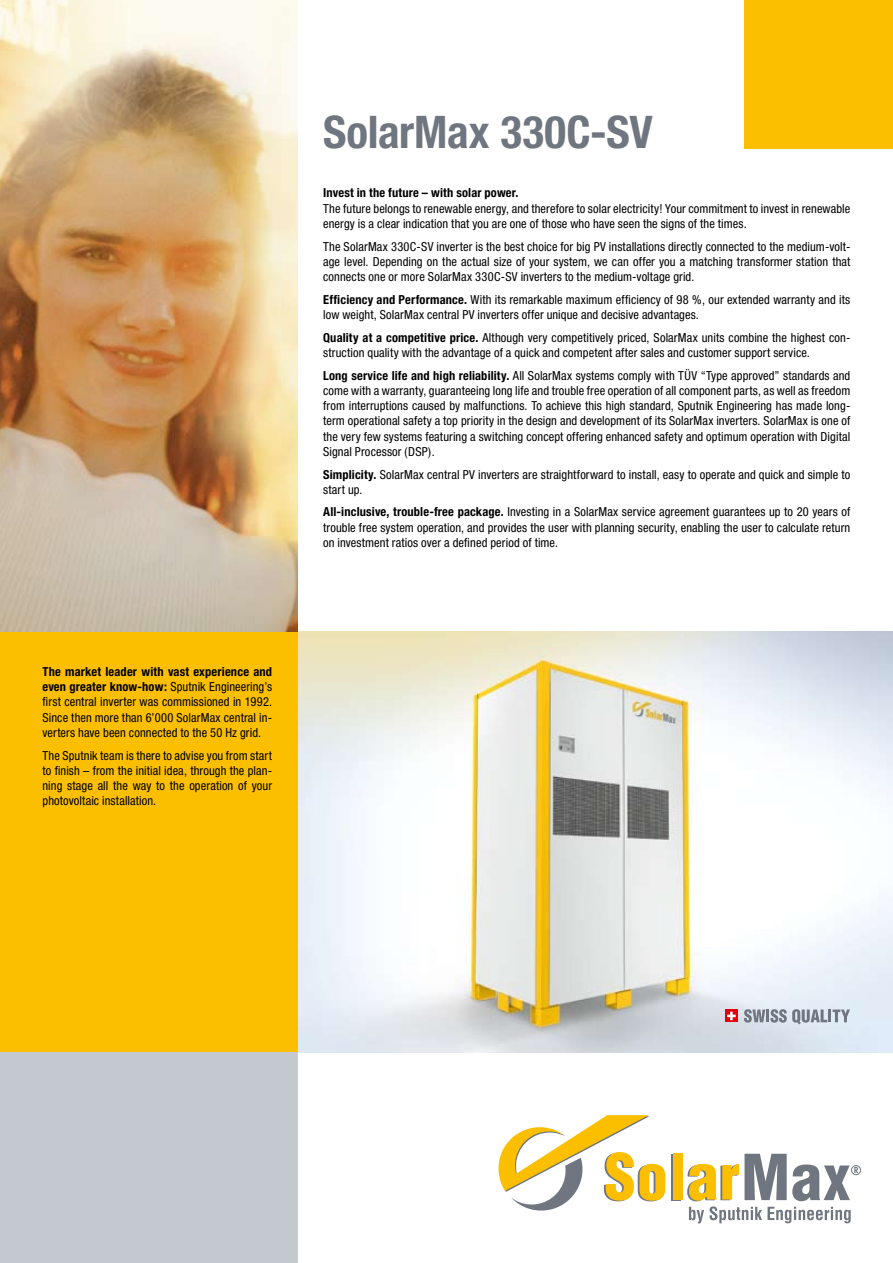
<style>
.page{position:relative;width:893px;height:1263px;background:#fff}
.page>*{position:absolute;margin:0;border:0;box-sizing:border-box;transform-origin:0 0}
.t1{font:700 condensed 45px "Helvetica Neue";color:#707680}
.t2{font:condensed 12.45px/15.1px "Helvetica Neue";letter-spacing:.01em;color:#000;text-align:justify}
.t3{font:700 condensed 12.45px "Helvetica Neue";letter-spacing:.015em;color:#000}
.s1{font-weight:700}
</style>
<div class="page">
<div style="left:744px;top:0;width:149px;height:149px;background:#fcbf00"></div>
<div style="left:671px;top:1154px;width:10px;height:46px;background:#707680"></div>
<svg style="left:498px;top:1115px;width:167px;height:96px"></svg>
<div style="left:673px;top:1153px;width:10px;height:46px;background:#fcbf00"></div>
<div style="left:851px;top:1165px;width:10px;height:10px;border:1px solid #707680;border-radius:50%"></div>
<svg style="left:687px;top:1154px;width:171px;height:69px"></svg>
<img style="left:298px;top:631px;width:595px;height:421px">
<div style="left:0;top:631px;width:298px;height:421px;background:#fcbf00"></div>
<div style="left:0;top:1052px;width:298px;height:211px;background:#c4c8cf"></div>
<img style="left:0;top:0;width:298px;height:631px">
<svg style="left:744px;top:1009px;width:106px;height:15px;background:#a9b0ba"></svg>
<div style="left:725px;top:1009px;width:13px;height:13px;background:#e3000b"></div>
<svg style="left:727px;top:1012px;width:9px;height:8px"></svg>
<p class="t2" style="left:43px;top:664px;width:231px"><span class="s1">The market leader with vast experience and even greater know-how:</span> Sputnik Engineering’s first central inverter was commissioned in 1992.<br>Since then more than 6’000 SolarMax central in&shy;verters have been connected to the 50 Hz grid.</p>
<p class="t2" style="left:43px;top:747px;width:231px">The Sputnik team is there to advise you from start to finish – from the initial idea, through the plan&shy;ning stage all the way to the operation of your photovoltaic installation.</p>
<h1 class="t1" style="left:323px;top:105px;width:331px">SolarMax 330C-SV</h1>
<p class="t3" style="left:323px;top:185px;width:197px">Invest in the future – with solar power.</p>
<p class="t2" style="left:323px;top:201px;width:529px">The future belongs to renewable energy, and therefore to solar electricity! Your commitment to invest in renewable energy is a clear indication that you are one of those who have seen the signs of the times.</p>
<p class="t2" style="left:323px;top:239px;width:529px">The SolarMax 330C-SV inverter is the best choice for big PV installations directly connected to the medium-volt&shy;age level. Depending on the actual size of your system, we can offer you a matching transformer station that connects one or more SolarMax 330C-SV inverters to the medium-voltage grid.</p>
<p class="t2" style="left:323px;top:292px;width:529px"><span class="s1">Efficiency and Performance.</span> With its remarkable maximum efficiency of 98 %, our extended warranty and its low weight, SolarMax central PV inverters offer unique and decisive advantages.</p>
<p class="t2" style="left:323px;top:330px;width:529px"><span class="s1">Quality at a competitive price.</span> Although very competitively priced, SolarMax units combine the highest con&shy;struction quality with the advantage of a quick and competent after sales and customer support service.</p>
<p class="t2" style="left:323px;top:368px;width:529px"><span class="s1">Long service life and high reliability.</span> All SolarMax systems comply with TÜV “Type approved” standards and come with a warranty, guaranteeing long life and trouble free operation of all component parts, as well as freedom from interruptions caused by malfunctions. To achieve this high standard, Sputnik Engineering has made long&shy;term operational safety a top priority in the design and development of its SolarMax inverters. SolarMax is one of the very few systems featuring a switching concept offering enhanced safety and optimum operation with Digital Signal Processor (DSP).</p>
<p class="t2" style="left:323px;top:466px;width:529px"><span class="s1">Simplicity.</span> SolarMax central PV inverters are straightforward to install, easy to operate and quick and simple to start up.</p>
<p class="t2" style="left:323px;top:504px;width:529px"><span class="s1">All-inclusive, trouble-free package.</span> Investing in a SolarMax service agreement guarantees up to 20 years of trouble free system operation, and provides the user with planning security, enabling the user to calculate return on investment ratios over a defined period of time.</p>
</div>
